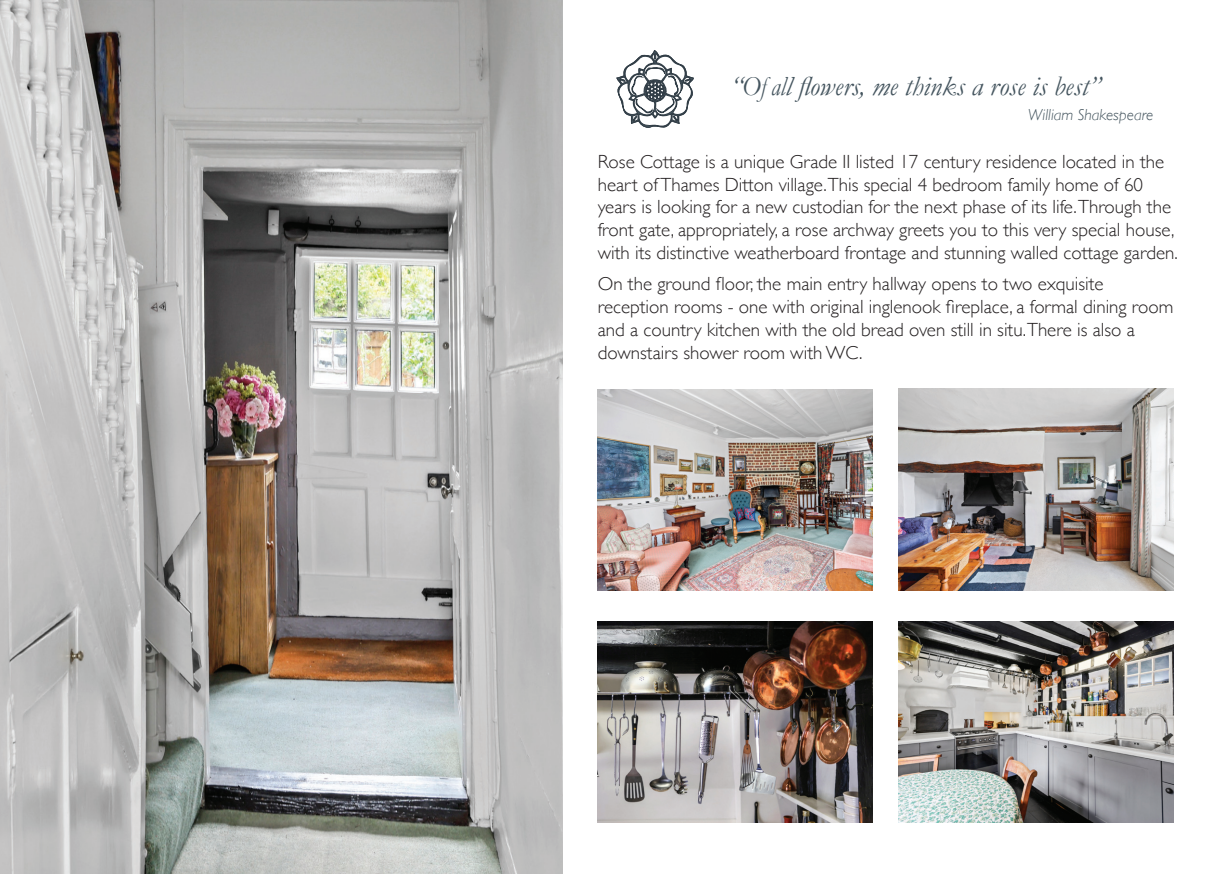
<style>
.page{position:relative;width:1225px;height:874px;background:#fff}
.page>*{position:absolute;margin:0;border:0;box-sizing:border-box;transform-origin:0 0}
.t1{font:italic 28px "Garamond";color:#45555f}
.t2{font:300 19px/22.8px "Gill Sans";color:#231f20}
.t3{font:italic 300 16px "Gill Sans";color:#45555f}
.s1{font-size:27.4px}
</style>
<div class="page">
<img style="left:0;top:1px;width:562px;height:872px">
<img style="left:598px;top:621px;width:275px;height:201px">
<img style="left:899px;top:621px;width:275px;height:201px">
<svg style="left:616px;top:50px;width:78px;height:78px"></svg>
<img style="left:598px;top:389px;width:275px;height:201px">
<img style="left:899px;top:388px;width:275px;height:202px">
<h1 class="t1" style="left:730px;top:69px;width:372px">“<span class="s1">Of all</span> flowers, me thinks a rose is best”</h1>
<p class="t3" style="left:1028px;top:105px;width:127px">William Shakespeare</p>
<p class="t2" style="left:598px;top:149px;width:581px">Rose Cottage is a unique Grade II listed 17 century residence located in the heart of Thames Ditton village.This special 4 bedroom family home of 60 years is looking for a new custodian for the next phase of its life.Through the front gate, appropriately, a rose archway greets you to this very special house, with its distinctive weatherboard frontage and stunning walled cottage garden.</p>
<p class="t2" style="left:598px;top:272px;width:577px">On the ground floor, the main entry hallway opens to two exquisite reception rooms - one with original inglenook fireplace, a formal dining room and a country kitchen with the old bread oven still in situ.There is also a downstairs shower room with WC.</p>
</div>
